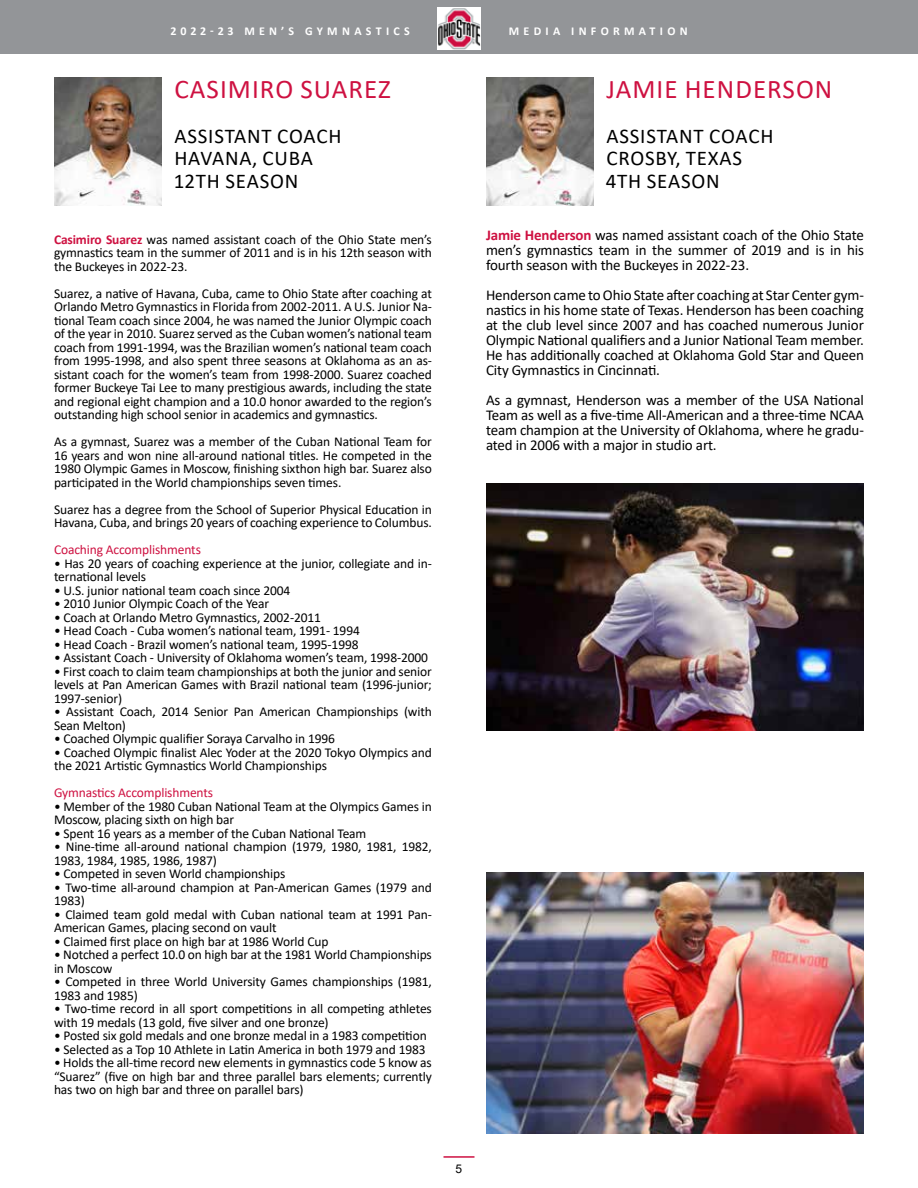
<style>
.page{position:relative;width:918px;height:1188px;background:#fff}
.page>*{position:absolute;margin:0;border:0;box-sizing:border-box;transform-origin:0 0}
.t1{font:27px "Calibri";letter-spacing:.04em;color:#ce1141}
.t2{font:21px/22.5px "Calibri";letter-spacing:.04em;color:#000}
.t3{font:15px/15px "Calibri";letter-spacing:-.01em;color:#000;text-align:justify}
.t4{font:13.5px/13.5px "Calibri";letter-spacing:-.01em;color:#000}
.t5{font:13.5px "Calibri";letter-spacing:-.01em;color:#ce1141}
.t6{font:700 12px "Calibri";letter-spacing:.36em;color:#fff}
.t7{font:12px "Arial";color:#000}
.s1{font-weight:700;color:#ce1141}
</style>
<div class="page">
<div style="left:0;top:0;width:918px;height:54px;background:#939598"></div>
<img style="left:438px;top:7px;width:43px;height:42px">
<hr style="left:444px;top:1156px;width:30px;height:2px;background:#ce1141">
<img style="left:54px;top:78px;width:108px;height:127px">
<img style="left:486px;top:78px;width:108px;height:127px">
<img style="left:486px;top:484px;width:378px;height:247px">
<img style="left:486px;top:873px;width:378px;height:261px">
<p class="t6" style="left:171px;top:23px;width:241px">2022-23 MEN’S GYMNASTICS</p>
<p class="t6" style="left:509px;top:23px;width:180px">MEDIA INFORMATION</p>
<h1 class="t1" style="left:175px;top:70px;width:218px">CASIMIRO SUAREZ</h1>
<h2 class="t2" style="left:174px;top:124px;width:169px">ASSISTANT COACH<br>HAVANA, CUBA<br>12TH SEASON</h2>
<p class="t4" style="left:54px;top:232px;width:379px;text-align:justify"><span class="s1">Casimiro Suarez</span> was named assistant coach of the Ohio State men’s gymnastics team in the summer of 2011 and is in his 12th season with the Buckeyes in 2022-23.</p>
<p class="t4" style="left:54px;top:286px;width:379px;text-align:justify">Suarez, a native of Havana, Cuba, came to Ohio State after coaching at Orlando Metro Gymnastics in Florida from 2002-2011. A U.S. Junior Na&shy;tional Team coach since 2004, he was named the Junior Olympic coach of the year in 2010. Suarez served as the Cuban women’s national team coach from 1991-1994, was the Brazilian women’s national team coach from 1995-1998, and also spent three seasons at Oklahoma as an as&shy;sistant coach for the women’s team from 1998-2000. Suarez coached former Buckeye Tai Lee to many prestigious awards, including the state and regional eight champion and a 10.0 honor awarded to the region’s outstanding high school senior in academics and gymnastics.</p>
<p class="t4" style="left:54px;top:435px;width:379px;text-align:justify">As a gymnast, Suarez was a member of the Cuban National Team for 16 years and won nine all-around national titles. He competed in the 1980 Olympic Games in Moscow, finishing sixthon high bar. Suarez also participated in the World championships seven times.</p>
<p class="t4" style="left:54px;top:502px;width:379px">Suarez has a degree from the School of Superior Physical Education in<br>Havana, Cuba, and brings 20 years of coaching experience to Columbus.</p>
<p class="t5" style="left:54px;top:540px;width:148px">Coaching Accomplishments</p>
<p class="t4" style="left:54px;top:556px;width:379px">• Has 20 years of coaching experience at the junior, collegiate and in&shy;ternational levels</p>
<p class="t4" style="left:54px;top:583px;width:238px">• U.S. junior national team coach since 2004</p>
<p class="t4" style="left:54px;top:597px;width:217px">• 2010 Junior Olympic Coach of the Year</p>
<p class="t4" style="left:54px;top:610px;width:269px">• Coach at Orlando Metro Gymnastics, 2002-2011</p>
<p class="t4" style="left:54px;top:624px;width:307px">• Head Coach - Cuba women’s national team, 1991- 1994</p>
<p class="t4" style="left:54px;top:637px;width:306px">• Head Coach - Brazil women’s national team, 1995-1998</p>
<p class="t4" style="left:54px;top:651px;width:376px">• Assistant Coach - University of Oklahoma women’s team, 1998-2000</p>
<p class="t4" style="left:54px;top:664px;width:379px;text-align:justify">• First coach to claim team championships at both the junior and senior levels at Pan American Games with Brazil national team (1996-junior; 1997-senior)</p>
<p class="t4" style="left:54px;top:705px;width:379px">• Assistant Coach, 2014 Senior Pan American Championships (with<br>Sean Melton)</p>
<p class="t4" style="left:54px;top:732px;width:283px">• Coached Olympic qualifier Soraya Carvalho in 1996</p>
<p class="t4" style="left:54px;top:745px;width:379px">• Coached Olympic finalist Alec Yoder at the 2020 Tokyo Olympics and the 2021 Artistic Gymnastics World Championships</p>
<p class="t5" style="left:54px;top:783px;width:161px">Gymnastics Accomplishments</p>
<p class="t4" style="left:54px;top:799px;width:379px">• Member of the 1980 Cuban National Team at the Olympics Games in<br>Moscow, placing sixth on high bar</p>
<p class="t4" style="left:54px;top:826px;width:314px">• Spent 16 years as a member of the Cuban National Team</p>
<p class="t4" style="left:54px;top:840px;width:379px">• Nine-time all-around national champion (1979, 1980, 1981, 1982,<br>1983, 1984, 1985, 1986, 1987)</p>
<p class="t4" style="left:54px;top:867px;width:233px">• Competed in seven World championships</p>
<p class="t4" style="left:54px;top:880px;width:379px">• Two-time all-around champion at Pan-American Games (1979 and<br>1983)</p>
<p class="t4" style="left:54px;top:907px;width:379px">• Claimed team gold medal with Cuban national team at 1991 Pan-<br>American Games, placing second on vault</p>
<p class="t4" style="left:54px;top:934px;width:276px">• Claimed first place on high bar at 1986 World Cup</p>
<p class="t4" style="left:54px;top:948px;width:379px">• Notched a perfect 10.0 on high bar at the 1981 World Championships in Moscow</p>
<p class="t4" style="left:54px;top:975px;width:379px">• Competed in three World University Games championships (1981,<br>1983 and 1985)</p>
<p class="t4" style="left:54px;top:1002px;width:379px">• Two-time record in all sport competitions in all competing athletes with 19 medals (13 gold, five silver and one bronze)</p>
<p class="t4" style="left:54px;top:1029px;width:374px">• Posted six gold medals and one bronze medal in a 1983 competition</p>
<p class="t4" style="left:54px;top:1042px;width:373px">• Selected as a Top 10 Athlete in Latin America in both 1979 and 1983</p>
<p class="t4" style="left:54px;top:1056px;width:379px;text-align:justify">• Holds the all-time record new elements in gymnastics code 5 know as “Suarez” (five on high bar and three parallel bars elements; currently has two on high bar and three on parallel bars)</p>
<h1 class="t1" style="left:607px;top:70px;width:227px">JAMIE HENDERSON</h1>
<h2 class="t2" style="left:606px;top:124px;width:169px">ASSISTANT COACH<br>CROSBY, TEXAS<br>4TH SEASON</h2>
<p class="t3" style="left:486px;top:227px;width:379px"><span class="s1">Jamie Henderson</span> was named assistant coach of the Ohio State men’s gymnastics team in the summer of 2019 and is in his fourth season with the Buckeyes in 2022-23.</p>
<p class="t3" style="left:486px;top:287px;width:379px">Henderson came to Ohio State after coaching at Star Center gym&shy;nastics in his home state of Texas. Henderson has been coaching at the club level since 2007 and has coached numerous Junior Olympic National qualifiers and a Junior National Team member.<br>He has additionally coached at Oklahoma Gold Star and Queen City Gymnastics in Cincinnati.</p>
<p class="t3" style="left:486px;top:392px;width:379px">As a gymnast, Henderson was a member of the USA National Team as well as a five-time All-American and a three-time NCAA team champion at the University of Oklahoma, where he gradu&shy;ated in 2006 with a major in studio art.</p>
<p class="t7" style="left:456px;top:1161px;width:8px">5</p>
</div>
